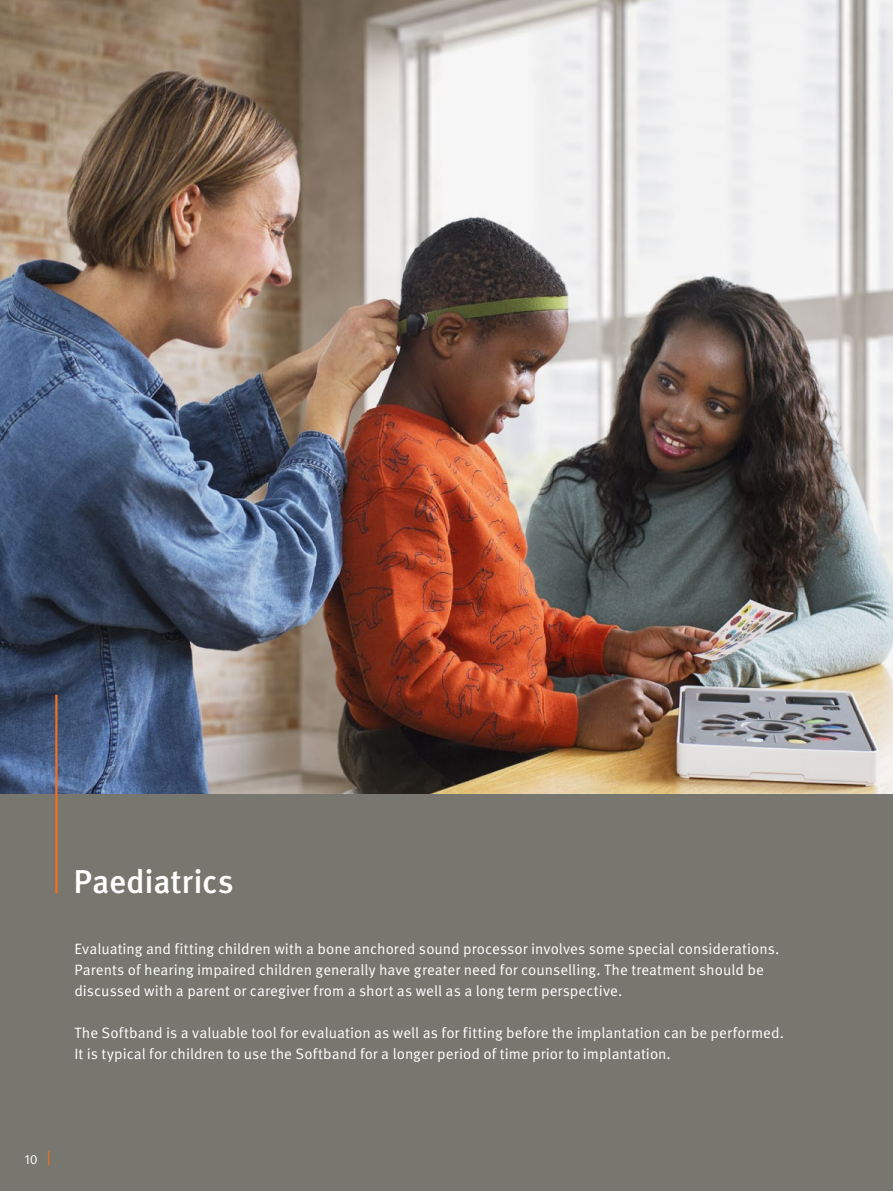
<style>
.page{position:relative;width:893px;height:1191px;background:#fff}
.page>*{position:absolute;margin:0;border:0;box-sizing:border-box;transform-origin:0 0}
.t1{font:500 33px "Meta Pro OM";letter-spacing:-.005em;color:#fff}
.t2{font:15px/21px "Meta Pro OM";color:#fff}
.t3{font:13.5px "Meta Pro OM";color:#fff}
</style>
<div class="page">
<div style="left:0;top:794px;width:893px;height:397px;background:#77776f"></div>
<img style="left:0;top:0;width:893px;height:794px">
<hr style="left:55px;top:694px;width:3px;height:199px;background:#f36e21">
<p class="t3" style="left:24px;top:1151px;width:15px">10</p>
<h1 class="t1" style="left:73px;top:861px;width:162px">Paediatrics</h1>
<p class="t2" style="left:74px;top:938px;width:706px">Evaluating and fitting children with a bone anchored sound processor involves some special considerations.<br>Parents of hearing impaired children generally have greater need for counselling. The treatment should be discussed with a parent or caregiver from a short as well as a long term perspective.</p>
<p class="t2" style="left:74px;top:1022px;width:711px">The Softband is a valuable tool for evaluation as well as for fitting before the implantation can be performed.<br>It is typical for children to use the Softband for a longer period of time prior to implantation.</p>
</div>
